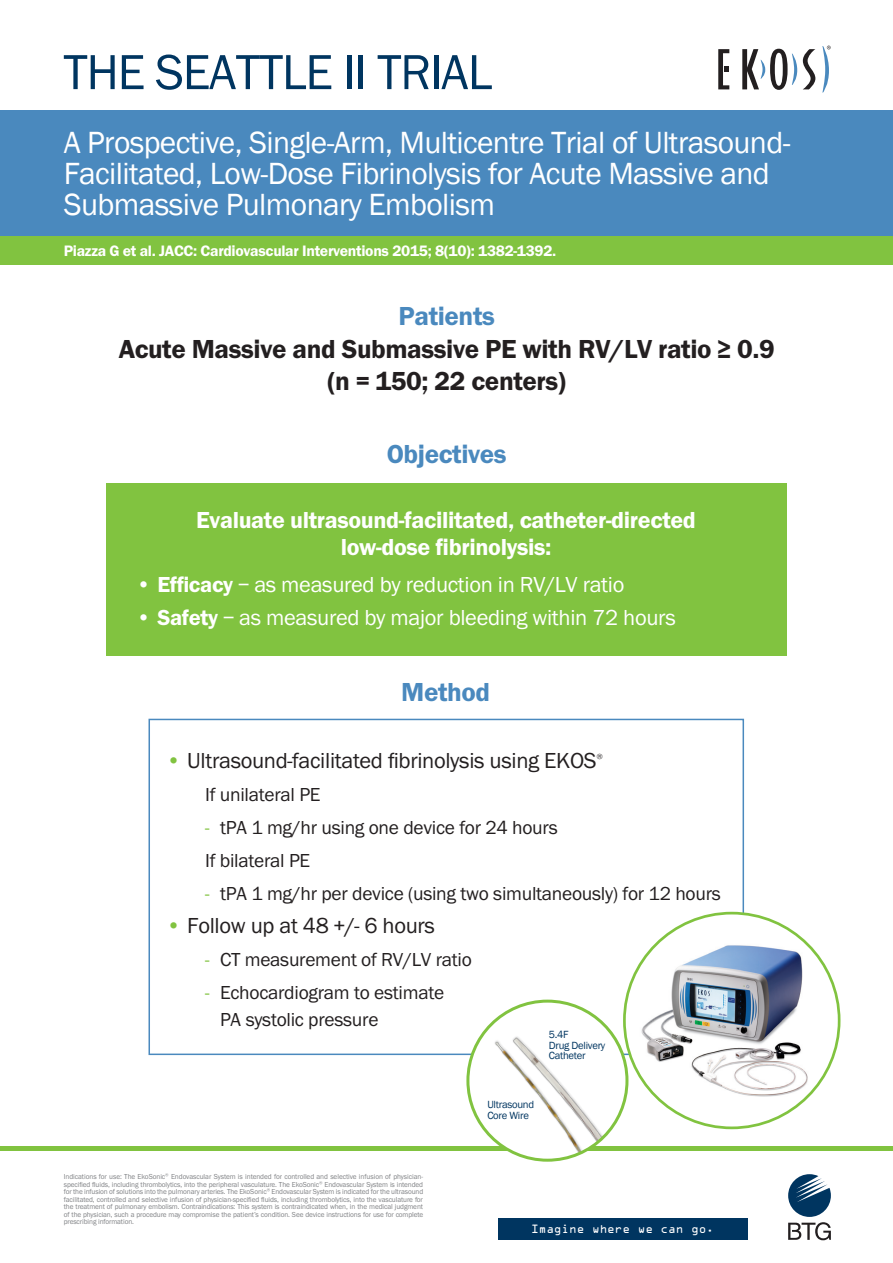
<style>
.page{position:relative;width:893px;height:1263px;background:#fff}
.page>*{position:absolute;margin:0;border:0;box-sizing:border-box;transform-origin:0 0}
.t1{font:50.85px "Franklin Got ITC";letter-spacing:-.025em;color:#003560}
.t2{font:31.5px/31.2px "Franklin Gothic";letter-spacing:-.02em;color:#fff}
.t3{font:600 27px "Franklin Got ITC";letter-spacing:-.015em;color:#231f20}
.t4{font:600 27px "Franklin Got ITC";letter-spacing:-.015em;color:#4a89be}
.t5{font:600 24px "Franklin Got ITC";letter-spacing:-.015em;color:#fff}
.t6{font:22.5px "Franklin Got ITC";letter-spacing:-.015em;color:#fff}
.t7{font:22.5px "Franklin Got ITC";letter-spacing:-.015em;color:#231f20}
.t8{font:19.5px/27px "Franklin Got ITC";letter-spacing:-.015em;color:#231f20}
.t9{font:600 15.6px "Franklin Got ITC";letter-spacing:-.02em;color:#fff}
.t10{font:10.8px "OCRA Std";letter-spacing:-.015em;color:#fff}
.t11{font:10.65px/10.6px "Franklin Gothic";letter-spacing:-.025em;color:#003560}
._4__bibliography_tex{font:7.5px/7.5px "Franklin Got ITC";letter-spacing:-.015em;color:#808285;text-align:justify}
.s1{font-weight:600}
.s2{color:#81c340}
</style>
<div class="page">
<div style="left:148px;top:719px;width:596px;height:336px;border:2px solid #4a89be"></div>
<div style="left:0;top:111px;width:893px;height:125px;background:#4a89be"></div>
<svg style="left:788px;top:1174px;width:43px;height:66px"></svg>
<div style="left:498px;top:1218px;width:249px;height:21px;background:#003560"></div>
<div style="left:0;top:1146px;width:893px;height:5px;background:#81c340"></div>
<div style="left:0;top:236px;width:893px;height:28px;background:#81c340"></div>
<svg style="left:468px;top:1001px;width:159px;height:159px"></svg>
<img style="left:488px;top:1008px;width:129px;height:152px">
<div style="left:466px;top:999px;width:162px;height:163px;border:3px solid #81c340;border-radius:50%"></div>
<div style="left:624px;top:913px;width:215px;height:215px;background:#fff;border-radius:50%"></div>
<img style="left:638px;top:941px;width:177px;height:159px">
<div style="left:106px;top:483px;width:680px;height:172px;background:#81c340"></div>
<svg style="left:803px;top:49px;width:12px;height:40px"></svg>
<svg style="left:742px;top:49px;width:55px;height:41px"></svg>
<svg style="left:718px;top:49px;width:11px;height:40px"></svg>
<svg style="left:822px;top:46px;width:9px;height:47px"></svg>
<p class="t1" style="left:63px;top:44px;width:431px">THE SEATTLE II TRIAL</p>
<p class="t2" style="left:64px;top:127px;width:728px">A Prospective, Single-Arm, Multicentre Trial of Ultrasound-<br>Facilitated, Low-Dose Fibrinolysis for Acute Massive and<br>Submassive Pulmonary Embolism</p>
<p class="t9" style="left:64px;top:242px;width:494px">Piazza G et al. JACC: Cardiovascular Interventions 2015; 8(10): 1382-1392.</p>
<p class="t4" style="left:399px;top:301px;width:98px">Patients</p>
<p class="t3" style="left:119px;top:333px;width:658px">Acute Massive and Submassive PE with RV/LV ratio ≥ 0.9</p>
<p class="t3" style="left:327px;top:366px;width:241px">(n = 150; 22 centers)</p>
<p class="t4" style="left:387px;top:439px;width:121px">Objectives</p>
<p class="t5" style="left:196px;top:506px;width:501px">Evaluate ultrasound-facilitated, catheter-directed</p>
<p class="t5" style="left:341px;top:533px;width:212px">low-dose fibrinolysis:</p>
<p class="t6" style="left:136px;top:572px;width:490px">• <span class="s1">Efficacy</span> – as measured by reduction in RV/LV ratio</p>
<p class="t6" style="left:136px;top:605px;width:541px">• <span class="s1">Safety</span> – as measured by major bleeding within 72 hours</p>
<p class="t4" style="left:401px;top:676px;width:90px">Method</p>
<p class="t7" style="left:166px;top:748px;width:438px"><span class="s2">•</span> Ultrasound-facilitated fibrinolysis using EKOS<sup>®</sup></p>
<p class="t8" style="left:205px;top:781px;width:117px">If unilateral PE</p>
<p class="t8" style="left:205px;top:814px;width:354px"><span class="s2">-</span> tPA 1 mg/hr using one device for 24 hours</p>
<p class="t8" style="left:205px;top:847px;width:107px">If bilateral PE</p>
<p class="t8" style="left:205px;top:880px;width:517px"><span class="s2">-</span> tPA 1 mg/hr per device (using two simultaneously) for 12 hours</p>
<p class="t7" style="left:166px;top:913px;width:271px"><span class="s2">•</span> Follow up at 48 +/- 6 hours</p>
<p class="t8" style="left:205px;top:946px;width:268px"><span class="s2">-</span> CT measurement of RV/LV ratio</p>
<p class="t8" style="left:220px;top:979px;width:226px;text-indent:-15px"><span class="s2">-</span> Echocardiogram to estimate<br>PA systolic pressure</p>
<p class="t11" style="left:549px;top:1029px;width:21px">5.4F</p>
<p class="t11" style="left:549px;top:1040px;width:58px">Drug Delivery<br>Catheter</p>
<p class="_4__bibliography_tex" style="left:64px;top:1173px;width:361px">Indications for use: The EkoSonic® Endovascular System is intended for controlled and selective infusion of physician&shy;specified fluids, including thrombolytics, into the peripheral vasculature. The EkoSonic® Endovascular System is intended for the infusion of solutions into the pulmonary arteries. The EkoSonic® Endovascular System is indicated for the ultrasound facilitated, controlled and selective infusion of physician-specified fluids, including thrombolytics, into the vasculature for the treatment of pulmonary embolism. Contraindications: This system is contraindicated when, in the medical judgment of the physician, such a procedure may compromise the patient’s condition. See device instructions for use for complete prescribing information.</p>
<p class="t11" style="left:487px;top:1100px;width:48px">Ultrasound</p>
<p class="t11" style="left:487px;top:1110px;width:43px">Core Wire</p>
<p class="t10" style="left:531px;top:1224px;width:184px">Imagine where we can go.</p>
</div>
